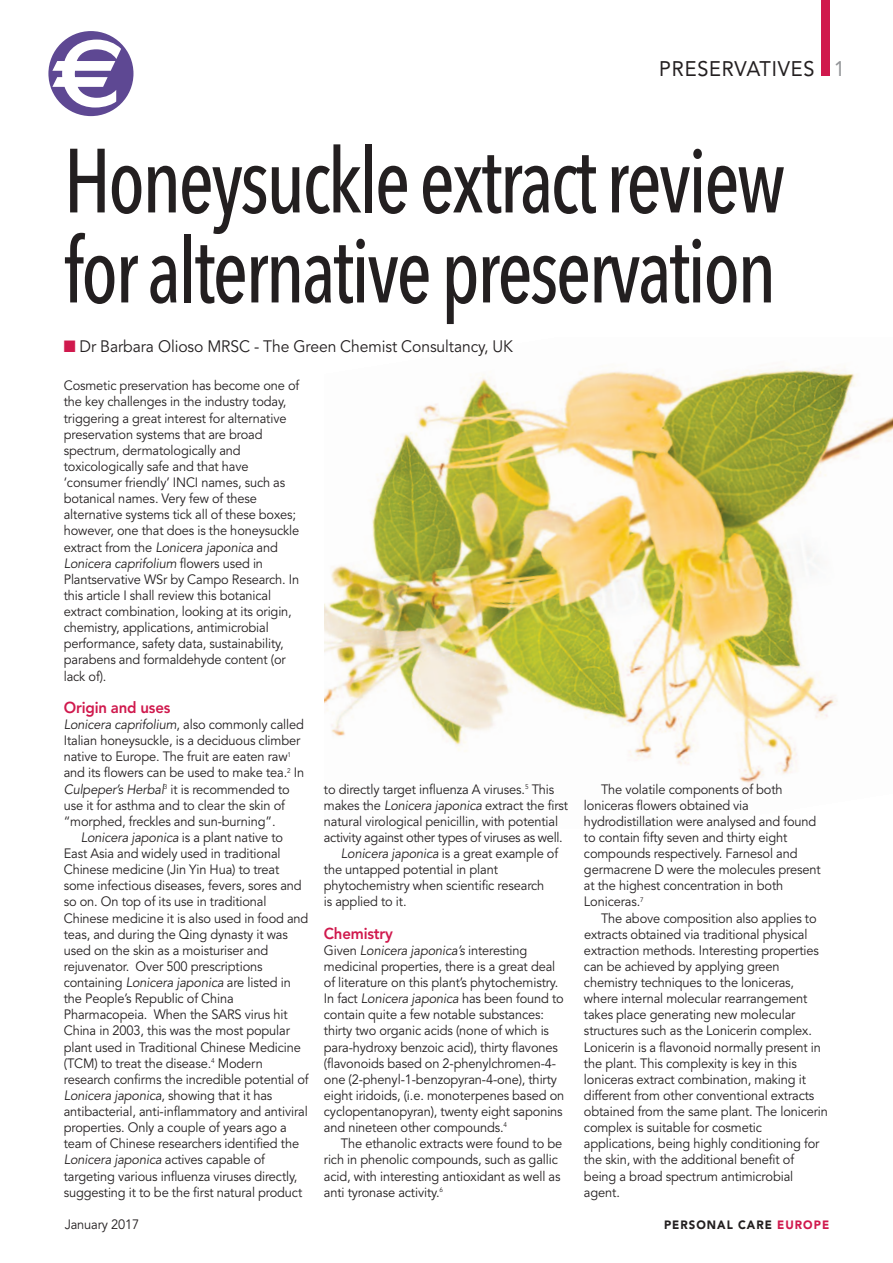
<style>
.page{position:relative;width:893px;height:1263px;background:#fff}
.page>*{position:absolute;margin:0;border:0;box-sizing:border-box;transform-origin:0 0}
.t1{font:700 97.5px "Euro Sans";color:#fff}
.t2{font:500 90px/90px "Avenir Next Condensed";letter-spacing:-.035em;color:#231f20;scale:.9 1}
.t3{font:21px "Avenir";letter-spacing:.04em;color:#231f20;scale:.95 1}
.t4{font:16.5px "Avenir";letter-spacing:-.005em;color:#231f20;scale:.95 1}
.t5{font:800 15.75px "Avenir";letter-spacing:-.01em;color:#d0194d;scale:.95 1}
.t6{font:13.5px/16px "Avenir";letter-spacing:-.01em;color:#231f20;scale:.95 1}
.t7{font:italic 13.5px "Avenir";letter-spacing:-.01em;color:#231f20;scale:.95 1}
.t8{font:900 12px "Avenir";letter-spacing:.09em;color:#231f20;scale:.95 1}
.s1{color:#939598}
.s2{color:#d0194d}
.s3{font-style:italic}
.s4{font-style:normal}
</style>
<div class="page">
<img style="left:325px;top:366px;width:568px;height:424px">
<div style="left:821px;top:0;width:8px;height:76px;background:#d0194d"></div>
<div style="left:48px;top:31px;width:85px;height:85px;background:#5e4893;border-radius:50%"></div>
<h1 class="t1" style="left:52px;top:16px;width:75px">€</h1>
<h3 class="t3" style="left:659px;top:52px;width:197px">PRESERVATIVES <span class="s1">1</span></h3>
<h2 class="t2" style="left:64px;top:136px;width:803px">Honeysuckle extractreview for alternativepreservation</h2>
<p class="t4" style="left:64px;top:336px;width:474px"><span class="s2">■</span> Dr Barbara Olioso MRSC - The Green Chemist Consultancy, UK</p>
<p class="t6" style="left:64px;top:378px;width:249px">Cosmetic preservation has become one of the key challenges in the industry today, triggering a great interest for alternative preservation systems that are broad spectrum, dermatologically and toxicologically safe and that have ‘consumer friendly’ INCI names, such as botanical names. Very few of these alternative systems tick all of these boxes; however, one that does is the honeysuckle extract from the <span class="s3">Lonicera japonica</span> and <span class="s3">Lonicera caprifolium</span> flowers used in Plantservative WSr by Campo Research. In this article I shall review this botanical extract combination, looking at its origin, chemistry, applications, antimicrobial performance, safety data, sustainability, parabens and formaldehyde content (or lack of).</p>
<p class="t5" style="left:64px;top:695px;width:114px">Origin and uses</p>
<p class="t7" style="left:64px;top:716px;width:254px">Lonicera caprifolium<span class="s4">, also commonly called</span></p>
<p class="t6" style="left:64px;top:733px;width:250px">Italian honeysuckle, is a deciduous climber</p>
<p class="t6" style="left:64px;top:749px;width:241px">native to Europe. The fruit are eaten raw<sup>1</sup></p>
<p class="t6" style="left:64px;top:765px;width:255px">and its flowers can be used to make tea.<sup>2</sup> In</p>
<p class="t6" style="left:64px;top:781px;width:239px"><span class="s3">Culpeper’s Herbal</span><sup>3</sup> it is recommended to</p>
<p class="t6" style="left:64px;top:797px;width:234px">use it for asthma and to clear the skin of</p>
<p class="t6" style="left:64px;top:813px;width:225px">“morphed, freckles and sun-burning”.</p>
<p class="t7" style="left:81px;top:829px;width:215px">Lonicera japonica <span class="s4">is a plant native to</span></p>
<p class="t6" style="left:64px;top:845px;width:230px">East Asia and widely used in traditional</p>
<p class="t6" style="left:64px;top:862px;width:228px">Chinese medicine (Jin Yin Hua) to treat</p>
<p class="t6" style="left:64px;top:878px;width:252px">some infectious diseases, fevers, sores and</p>
<p class="t6" style="left:64px;top:894px;width:215px">so on. On top of its use in traditional</p>
<p class="t6" style="left:64px;top:910px;width:259px">Chinese medicine it is also used in food and</p>
<p class="t6" style="left:64px;top:926px;width:237px">teas, and during the Qing dynasty it was</p>
<p class="t6" style="left:64px;top:942px;width:217px">used on the skin as a moisturiser and</p>
<p class="t6" style="left:64px;top:958px;width:211px">rejuvenator. Over 500 prescriptions</p>
<p class="t6" style="left:64px;top:974px;width:241px">containing <span class="s3">Lonicera japonica</span> are listed in</p>
<p class="t6" style="left:64px;top:991px;width:180px">the People’s Republic of China</p>
<p class="t6" style="left:64px;top:1007px;width:237px">Pharmacopeia. When the SARS virus hit</p>
<p class="t6" style="left:64px;top:1023px;width:240px">China in 2003, this was the most popular</p>
<p class="t6" style="left:64px;top:1039px;width:251px">plant used in Traditional Chinese Medicine</p>
<p class="t6" style="left:64px;top:1055px;width:211px">(TCM) to treat the disease.<sup>4</sup> Modern</p>
<p class="t6" style="left:64px;top:1071px;width:259px">research confirms the incredible potential of</p>
<p class="t6" style="left:64px;top:1087px;width:221px"><span class="s3">Lonicera japonica</span>, showing that it has</p>
<p class="t6" style="left:64px;top:1103px;width:258px">antibacterial, anti-inflammatory and antiviral</p>
<p class="t6" style="left:64px;top:1120px;width:236px">properties. Only a couple of years ago a</p>
<p class="t6" style="left:64px;top:1136px;width:249px">team of Chinese researchers identified the</p>
<p class="t7" style="left:64px;top:1152px;width:213px">Lonicera japonica <span class="s4">actives capable of</span></p>
<p class="t6" style="left:64px;top:1168px;width:248px">targeting various influenza viruses directly,</p>
<p class="t6" style="left:64px;top:1184px;width:253px">suggesting it to be the first natural product</p>
<p class="t6" style="left:324px;top:781px;width:244px">to directly target influenza A viruses.<sup>5</sup> This</p>
<p class="t6" style="left:324px;top:797px;width:259px">makes the <span class="s3">Lonicera japonica</span> extract the first</p>
<p class="t6" style="left:324px;top:813px;width:248px">natural virological penicillin, with potential</p>
<p class="t6" style="left:324px;top:829px;width:253px">activity against other types of viruses as well.</p>
<p class="t6" style="left:341px;top:845px;width:230px"><span class="s3">Lonicera japonica</span> is a great example of</p>
<p class="t6" style="left:324px;top:862px;width:185px">the untapped potential in plant</p>
<p class="t6" style="left:324px;top:878px;width:234px">phytochemistry when scientific research</p>
<p class="t6" style="left:324px;top:894px;width:89px">is applied to it.</p>
<p class="t5" style="left:324px;top:921px;width:74px">Chemistry</p>
<p class="t6" style="left:324px;top:942px;width:255px">Given <span class="s3">Lonicera japonica’s</span> interesting medicinal properties, there is a great deal of literature on this plant’s phytochemistry.<br>In fact <span class="s3">Lonicera japonica</span> has been found to contain quite a few notable substances: thirty two organic acids (none of which is para-hydroxy benzoic acid), thirty flavones (flavonoids based on 2-phenylchromen-4- one (2-phenyl-1-benzopyran-4-one), thirty eight iridoids, (i.e. monoterpenes based on cyclopentanopyran), twenty eight saponins and nineteen other compounds.<sup>4</sup></p>
<p class="t6" style="left:324px;top:1136px;width:252px;text-indent:17px">The ethanolic extracts were found to be rich in phenolic compounds, such as gallic acid, with interesting antioxidant as well as anti tyronase activity.<sup>6</sup></p>
<p class="t6" style="left:584px;top:781px;width:251px;text-indent:17px">The volatile components of both loniceras flowers obtained via hydrodistillation were analysed and found to contain fifty seven and thirty eight compounds respectively. Farnesol and germacrene D were the molecules present at the highest concentration in both Loniceras.<sup>7</sup></p>
<p class="t6" style="left:584px;top:910px;width:258px;text-indent:17px">The above composition also applies to extracts obtained via traditional physical extraction methods. Interesting properties can be achieved by applying green chemistry techniques to the loniceras, where internal molecular rearrangement takes place generating new molecular structures such as the Lonicerin complex.<br>Lonicerin is a flavonoid normally present in the plant. This complexity is key in this loniceras extract combination, making it different from other conventional extracts obtained from the same plant. The lonicerin complex is suitable for cosmetic applications, being highly conditioning for the skin, with the additional benefit of being a broad spectrum antimicrobial agent.</p>
<p class="t6" style="left:65px;top:1216px;width:80px">January 2017</p>
<p class="t8" style="left:664px;top:1214px;width:175px">PERSONAL CARE <span class="s2">EUROPE</span></p>
</div>
